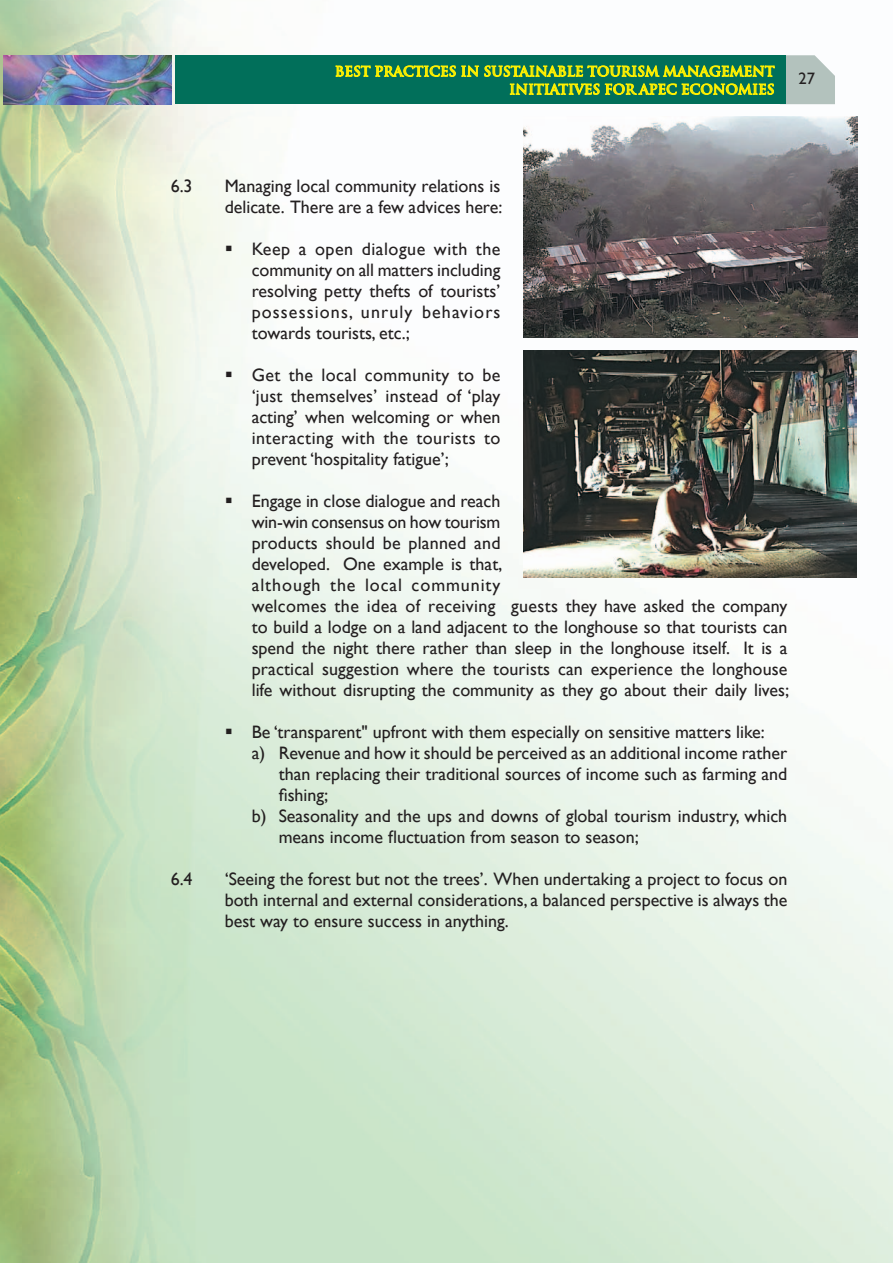
<style>
.page{position:relative;width:893px;height:1263px;background:#fff}
.page>*{position:absolute;margin:0;border:0;box-sizing:border-box;transform-origin:0 0}
.t1{font:18px/21px "Gill Sans";color:#231f20;text-align:justify}
.t2{font:16.5px "Gill Sans";color:#231f20}
.t3{font:700 13.5px/18px "Trajan";color:#fff101;text-align:right}
</style>
<div class="page">
<img style="left:0;top:0;width:893px;height:1263px">
<img style="left:4px;top:55px;width:167px;height:49px">
<div style="left:175px;top:55px;width:611px;height:49px;background:#016f5a"></div>
<svg style="left:335px;top:32px;width:500px;height:72px"></svg>
<img style="left:523px;top:116px;width:334px;height:222px">
<img style="left:523px;top:351px;width:334px;height:226px">
<p class="t3" style="left:335px;top:62px;width:441px">BEST PRACTICES IN SUSTAINABLE TOURISM MANAGEMENT<br>INITIATIVES FOR APEC ECONOMIES</p>
<p class="t2" style="left:798px;top:69px;width:18px">27</p>
<p class="t1" style="left:171px;top:176px;width:23px">6.3</p>
<p class="t1" style="left:225px;top:176px;width:279px">Managing local community relations is delicate. There are a few advices here:</p>
<p class="t1" style="left:252px;top:239px;width:250px;text-indent:-27px">▪ Keep a open dialogue with the community on all matters including resolving petty thefts of tourists’ possessions, unruly behaviors towards tourists, etc.;</p>
<p class="t1" style="left:252px;top:365px;width:250px;text-indent:-27px">▪ Get the local community to be ‘just themselves’ instead of ‘play acting’ when welcoming or when interacting with the tourists to prevent ‘hospitality fatigue’;</p>
<p class="t1" style="left:252px;top:491px;width:539px;text-align:left;text-indent:-27px">▪ Engage in close dialogue and reach<br>win-win consensus on how tourism<br>products should be planned and<br>developed. One example is that,<br>although the local community<br>welcomes the idea of receiving guests they have asked the company to build a lodge on a land adjacent to the longhouse so that tourists can spend the night there rather than sleep in the longhouse itself. It is a practical suggestion where the tourists can experience the longhouse life without disrupting the community as they go about their daily lives;</p>
<p class="t1" style="left:225px;top:722px;width:542px">▪ Be ‘transparent" upfront with them especially on sensitive matters like:</p>
<p class="t1" style="left:252px;top:743px;width:537px">a) Revenue and how it should be perceived as an additional income rather</p>
<p class="t1" style="left:279px;top:764px;width:510px">than replacing their traditional sources of income such as farming and</p>
<p class="t1" style="left:279px;top:785px;width:51px">fishing;</p>
<p class="t1" style="left:252px;top:806px;width:537px">b) Seasonality and the ups and downs of global tourism industry, which</p>
<p class="t1" style="left:279px;top:827px;width:362px">means income fluctuation from season to season;</p>
<p class="t1" style="left:171px;top:869px;width:23px">6.4</p>
<p class="t1" style="left:225px;top:869px;width:564px">‘Seeing the forest but not the trees’. When undertaking a project to focus on both internal and external considerations, a balanced perspective is always the best way to ensure success in anything.</p>
</div>
